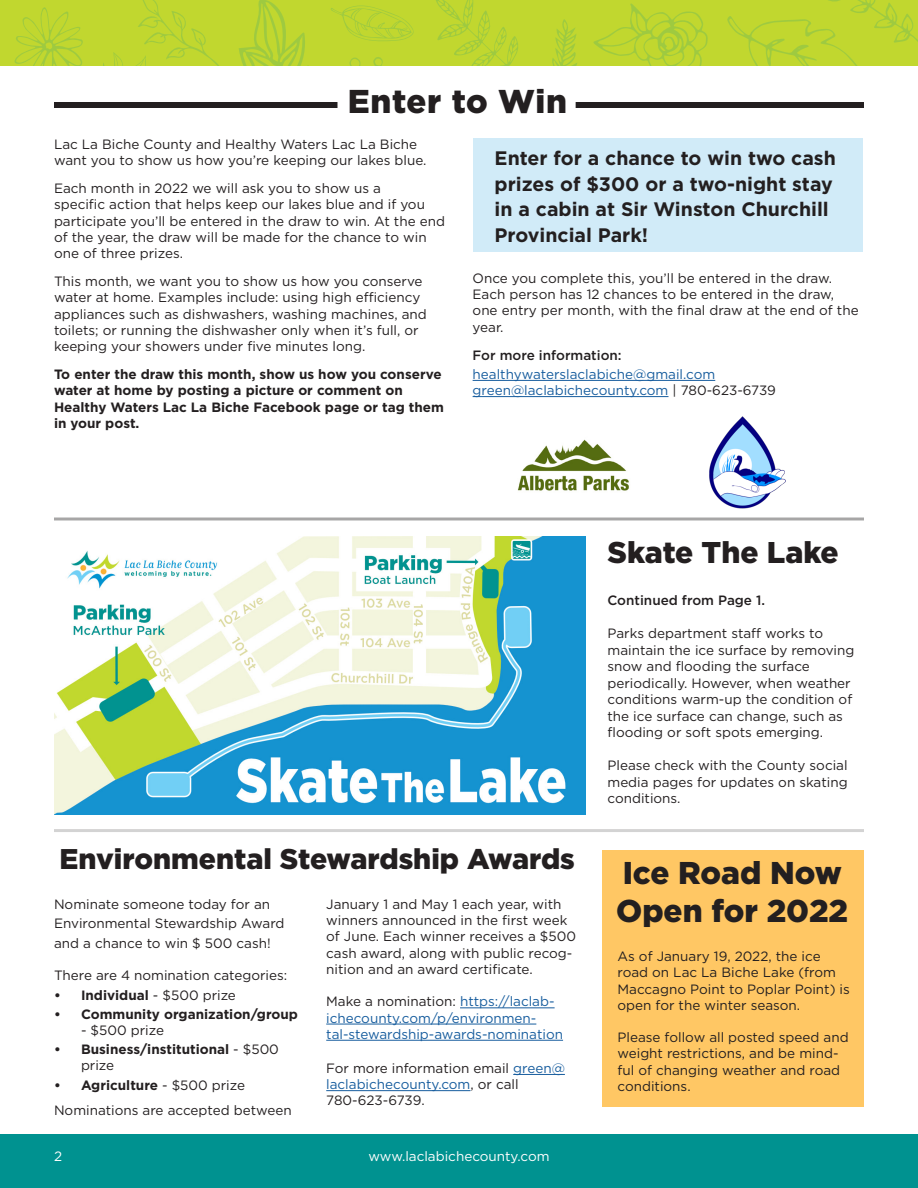
<style>
.page{position:relative;width:918px;height:1188px;background:#fff}
.page>*{position:absolute;margin:0;border:0;box-sizing:border-box;transform-origin:0 0}
.t1{font:900 33px "Gotham";letter-spacing:.02em;color:#231f20}
.t2{font:900 31.5px/37.5px "Gotham";color:#231f20}
.t3{font:900 30px "Gotham";color:#231f20}
.t4{font:900 28.5px "Gotham";color:#231f20}
.t5{font:700 19.5px/25.5px "Gotham";color:#231f20}
.t6{font:13.5px/16.2px "Gotham";color:#231f20}
.t7{font:700 13.5px/16.2px "Gotham";color:#231f20}
.t8{font:13.5px/16.2px "Gotham";color:#175d9e}
.t9{font:500 13.5px "Gotham";color:#231f20}
.t10{font:13.5px "Gotham";color:#fff}
.s1{color:#231f20}
.s2{font-weight:400}
.s3{color:#175d9e}
</style>
<div class="page">
<div style="left:0;top:1135px;width:918px;height:53px;background:#009290"></div>
<div style="left:473px;top:139px;width:390px;height:113px;background:#d1ebf8"></div>
<div style="left:0;top:0;width:918px;height:65px;background:#c1d72f"></div>
<svg style="left:15px;top:7px;width:68px;height:58px"></svg>
<svg style="left:103px;top:0;width:474px;height:65px"></svg>
<svg style="left:593px;top:3px;width:115px;height:62px"></svg>
<svg style="left:727px;top:0;width:191px;height:65px"></svg>
<hr style="left:54px;top:518px;width:810px;height:2px;background:#231f20">
<img style="left:517px;top:439px;width:112px;height:52px">
<hr style="left:473px;top:380px;width:242px;height:1px;background:#175d9e">
<hr style="left:473px;top:396px;width:196px;height:1px;background:#175d9e">
<img style="left:709px;top:416px;width:77px;height:93px">
<img style="left:54px;top:536px;width:531px;height:278px">
<hr style="left:54px;top:829px;width:810px;height:3px;background:#231f20">
<div style="left:603px;top:850px;width:261px;height:257px;background:#ffc764"></div>
<div style="left:54px;top:102px;width:284px;height:6px;background:#231f20"></div>
<div style="left:576px;top:102px;width:288px;height:6px;background:#231f20"></div>
<hr style="left:460px;top:1008px;width:95px;height:1px;background:#175d9e">
<hr style="left:326px;top:1024px;width:210px;height:1px;background:#175d9e">
<hr style="left:326px;top:1040px;width:237px;height:1px;background:#175d9e">
<hr style="left:513px;top:1074px;width:52px;height:1px;background:#175d9e">
<hr style="left:326px;top:1090px;width:144px;height:1px;background:#175d9e">
<p class="t1" style="left:348px;top:82px;width:221px">Enter to Win</p>
<p class="t6" style="left:54px;top:136px;width:374px">Lac La Biche County and Healthy Waters Lac La Biche want you to show us how you’re keeping our lakes blue.</p>
<p class="t6" style="left:54px;top:180px;width:393px">Each month in 2022 we will ask you to show us a<br>specific action that helps keep our lakes blue and if you participate you’ll be entered in the draw to win. At the end of the year, the draw will be made for the chance to win one of three prizes.</p>
<p class="t6" style="left:54px;top:273px;width:374px">This month, we want you to show us how you conserve water at home. Examples include: using high efficiency appliances such as dishwashers, washing machines, and toilets; or running the dishwasher only when it’s full, or keeping your showers under five minutes long.</p>
<p class="t7" style="left:54px;top:366px;width:392px">To enter the draw this month, show us how you conserve water at home by posting a picture or comment on Healthy Waters Lac La Biche Facebook page or tag them in your post.</p>
<p class="t5" style="left:495px;top:145px;width:343px">Enter for a chance to win two cash prizes of $300 or a two-night stay in a cabin at Sir Winston Churchill<br>Provincial Park!</p>
<p class="t6" style="left:473px;top:270px;width:388px">Once you complete this, you’ll be entered in the draw.<br>Each person has 12 chances to be entered in the draw, one entry per month, with the final draw at the end of the year.</p>
<p class="t9" style="left:473px;top:346px;width:151px">For more information:</p>
<p class="t8" style="left:473px;top:366px;width:244px">healthywaterslaclabiche@gmail.com</p>
<p class="t8" style="left:473px;top:382px;width:305px">green@laclabichecounty.com <span class="s1">| 780-623-6739</span></p>
<p class="t3" style="left:608px;top:535px;width:233px">Skate The Lake</p>
<p class="t9" style="left:608px;top:592px;width:159px">Continued from Page 1.</p>
<p class="t6" style="left:608px;top:625px;width:248px">Parks department staff works to maintain the ice surface by removing snow and flooding the surface periodically. However, when weather conditions warm-up the condition of the ice surface can change, such as flooding or soft spots emerging.</p>
<p class="t6" style="left:608px;top:757px;width:242px;text-align:justify">Please check with the County social media pages for updates on skating conditions.</p>
<p class="t4" style="left:60px;top:843px;width:517px">Environmental Stewardship Awards</p>
<p class="t6" style="left:54px;top:894px;width:232px;line-height:19.5px">Nominate someone today for an<br>Environmental Stewardship Award and a chance to win $ 500 cash!</p>
<p class="t6" style="left:54px;top:967px;width:235px">There are 4 nomination categories:</p>
<p class="t7" style="left:54px;top:986px;width:183px">• Individual <span class="s2">- $500 prize</span></p>
<p class="t7" style="left:54px;top:1006px;width:245px">• Community organization/group</p>
<p class="t6" style="left:81px;top:1022px;width:85px">- $500 prize</p>
<p class="t7" style="left:81px;top:1041px;width:199px;text-indent:-27px">• Business/institutional <span class="s2">- $500 prize</span></p>
<p class="t7" style="left:54px;top:1076px;width:193px">• Agriculture <span class="s2">- $500 prize</span></p>
<p class="t6" style="left:54px;top:1102px;width:239px">Nominations are accepted between</p>
<p class="t6" style="left:326px;top:896px;width:251px">January 1 and May 1 each year, with winners announced in the first week of June. Each winner receives a $500 cash award, along with public recog&shy;nition and an award certificate.</p>
<p class="t8" style="left:326px;top:993px;width:238px"><span class="s1">Make a nomination:</span> https://laclab&shy;ichecounty.com/p/environmen&shy;tal-stewardship-awards-nomination</p>
<p class="t6" style="left:326px;top:1060px;width:240px">For more information email <span class="s3">green@ laclabichecounty.com</span>, or call<br>780-623-6739.</p>
<p class="t10" style="left:54px;top:1148px;width:10px">2</p>
<p class="t10" style="left:368px;top:1148px;width:183px">www.laclabichecounty.com</p>
<p class="t2" style="left:616px;top:854px;width:234px">Ice Road Now<br>Open for 2022</p>
<p class="t6" style="left:618px;top:948px;width:234px">As of January 19, 2022, the ice road on Lac La Biche Lake (from<br>Maccagno Point to Poplar Point) is open for the winter season.</p>
<p class="t6" style="left:618px;top:1029px;width:233px">Please follow all posted speed and weight restrictions, and be mind&shy;ful of changing weather and road conditions.</p>
</div>
